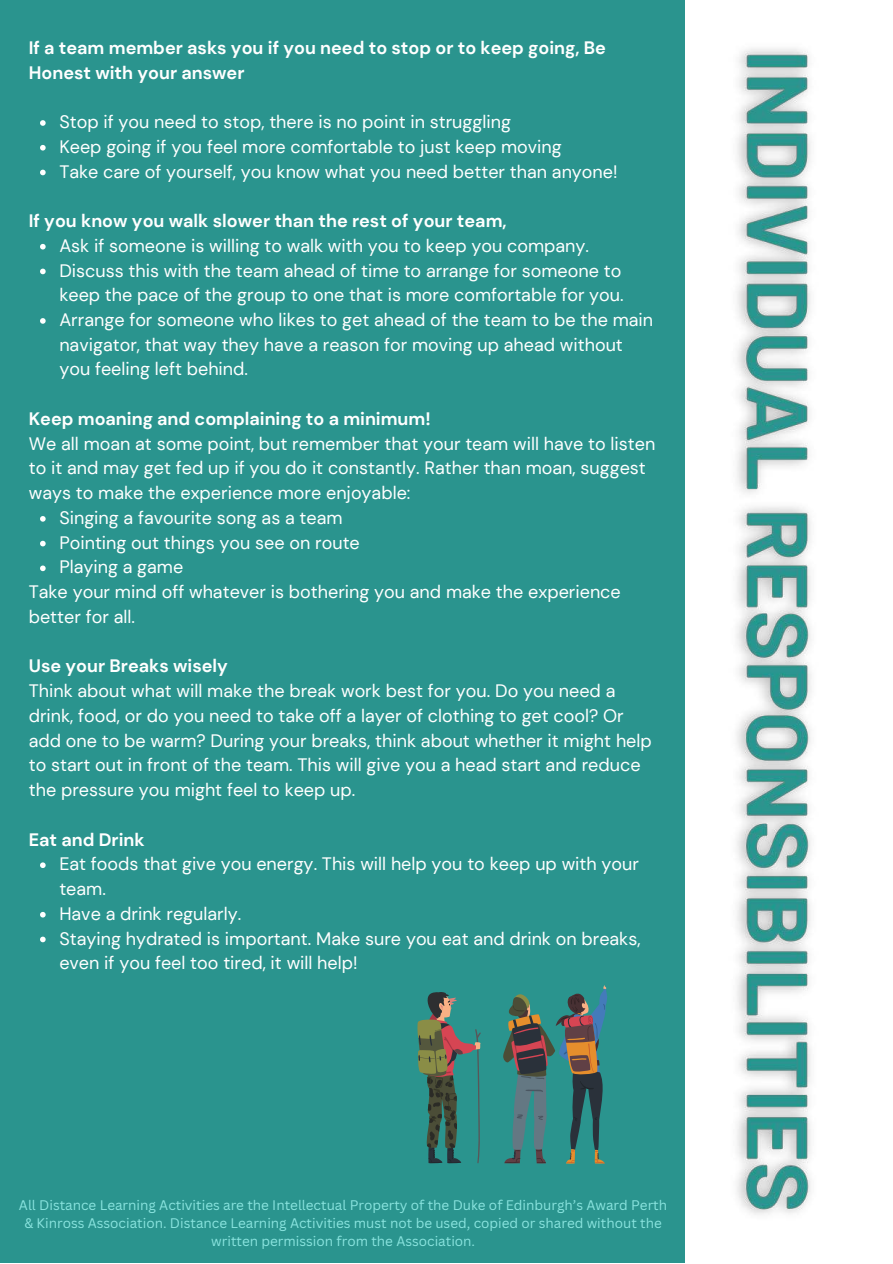
<style>
.page{position:relative;width:893px;height:1264px;background:#fff}
.page>*{position:absolute;margin:0;border:0;box-sizing:border-box;transform-origin:0 0}
.t1{font:18px/24.8px "DM Sans";color:#fff}
.t2{font:700 18px/24.8px "DM Sans";color:#fff}
.t3{font:13.5px/18px "Canva Sans";color:#8ae4df;text-align:center}
</style>
<div class="page">
<div style="left:0;top:0;width:892px;height:1262px;background:#2a948e"></div>
<div style="left:685px;top:0;width:207px;height:1262px;background:#fff"></div>
<svg style="left:40px;top:120px;width:6px;height:6px"></svg>
<svg style="left:40px;top:145px;width:6px;height:5px"></svg>
<svg style="left:40px;top:170px;width:6px;height:5px"></svg>
<svg style="left:40px;top:244px;width:6px;height:5px"></svg>
<svg style="left:40px;top:269px;width:6px;height:5px"></svg>
<svg style="left:40px;top:318px;width:6px;height:6px"></svg>
<svg style="left:40px;top:516px;width:6px;height:5px"></svg>
<svg style="left:40px;top:541px;width:6px;height:5px"></svg>
<svg style="left:40px;top:565px;width:6px;height:6px"></svg>
<svg style="left:40px;top:862px;width:6px;height:6px"></svg>
<svg style="left:40px;top:911px;width:6px;height:6px"></svg>
<svg style="left:40px;top:936px;width:6px;height:6px"></svg>
<svg style="left:417px;top:992px;width:64px;height:171px"></svg>
<svg style="left:503px;top:985px;width:104px;height:178px"></svg>
<img style="left:736px;top:48px;width:75px;height:1167px">
<p class="t2" style="left:29px;top:35px;width:578px">If a team member asks you if you need to stop or to keep going, Be<br>Honest with your answer</p>
<p class="t1" style="left:59px;top:109px;width:559px">Stop if you need to stop, there is no point in struggling<br>Keep going if you feel more comfortable to just keep moving<br>Take care of yourself, you know what you need better than anyone!</p>
<p class="t2" style="left:29px;top:208px;width:479px">If you know you walk slower than the rest of your team,</p>
<p class="t1" style="left:59px;top:233px;width:595px">Ask if someone is willing to walk with you to keep you company.<br>Discuss this with the team ahead of time to arrange for someone to keep the pace of the group to one that is more comfortable for you.<br>Arrange for someone who likes to get ahead of the team to be the main navigator, that way they have a reason for moving up ahead without you feeling left behind.</p>
<p class="t2" style="left:29px;top:406px;width:403px">Keep moaning and complaining to a minimum!</p>
<p class="t1" style="left:29px;top:431px;width:628px">We all moan at some point, but remember that your team will have to listen to it and may get fed up if you do it constantly. Rather than moan, suggest ways to make the experience more enjoyable:</p>
<p class="t1" style="left:59px;top:505px;width:302px">Singing a favourite song as a team<br>Pointing out things you see on route<br>Playing a game</p>
<p class="t1" style="left:29px;top:579px;width:593px">Take your mind off whatever is bothering you and make the experience better for all.</p>
<p class="t2" style="left:29px;top:654px;width:201px">Use your Breaks wisely</p>
<p class="t1" style="left:29px;top:678px;width:624px">Think about what will make the break work best for you. Do you need a drink, food, or do you need to take off a layer of clothing to get cool? Or add one to be warm? During your breaks, think about whether it might help to start out in front of the team. This will give you a head start and reduce the pressure you might feel to keep up.</p>
<p class="t2" style="left:29px;top:827px;width:117px">Eat and Drink</p>
<p class="t1" style="left:59px;top:851px;width:582px">Eat foods that give you energy. This will help you to keep up with your team.<br>Have a drink regularly.<br>Staying hydrated is important. Make sure you eat and drink on breaks, even if you feel too tired, it will help!</p>
<p class="t3" style="left:19px;top:1195px;width:649px">All Distance Learning Activities are the Intellectual Property of the Duke of Edinburgh’s Award Perth &amp; Kinross Association. Distance Learning Activities must not be used, copied or shared without the written permission from the Association.</p>
</div>
